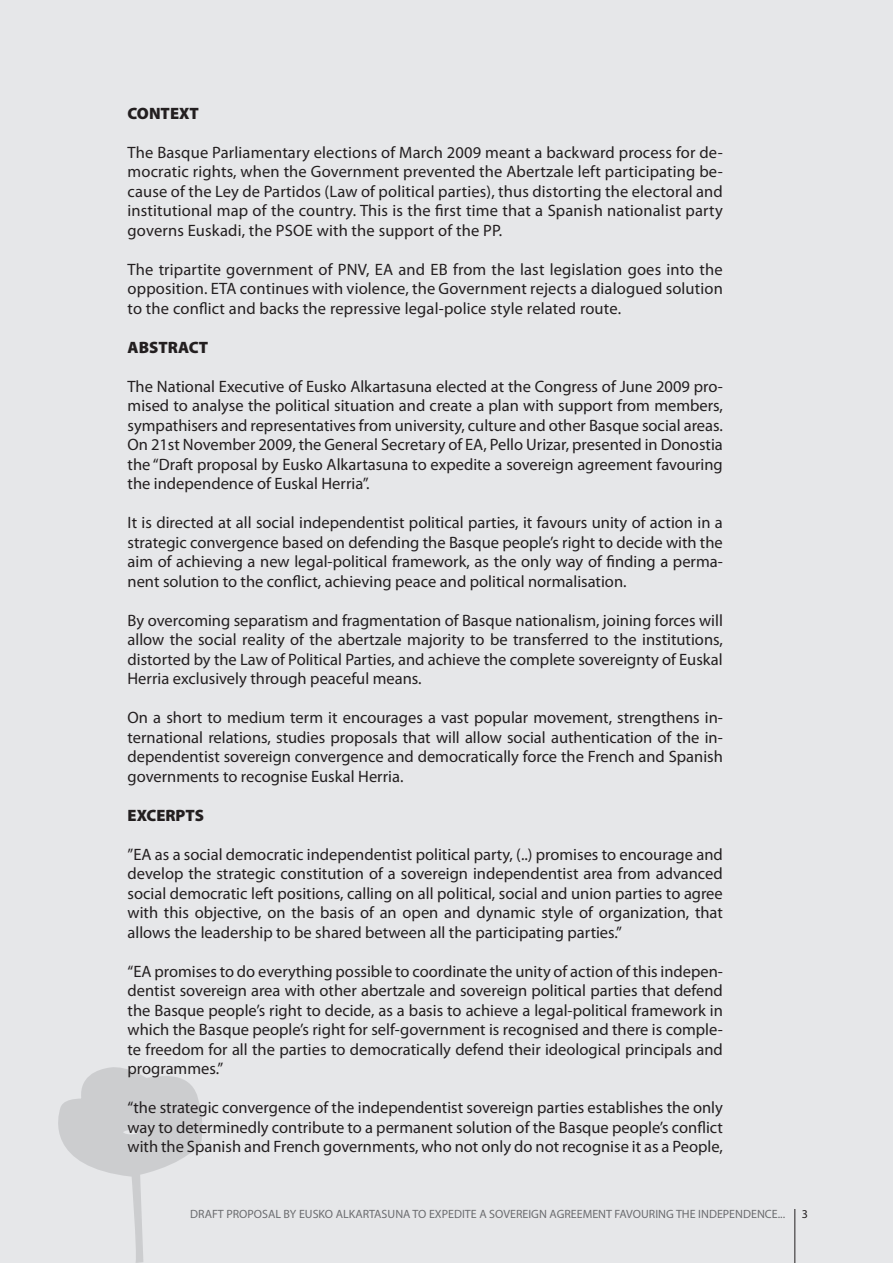
<style>
.page{position:relative;width:893px;height:1263px;background:#e6e7e9}
.page>*{position:absolute;margin:0;border:0;box-sizing:border-box;transform-origin:0 0}
.t1{font:16.5px/19.5px "Myriad Pro";color:#231f20;text-align:justify}
.t2{font:900 16.5px "Myriad Pro";color:#231f20}
.t3{font:12px "Myriad Pro";color:#6c6d70}
.t4{font:12px "Myriad Pro";color:#231f20}
</style>
<div class="page">
<hr style="left:794px;top:1209px;width:1px;height:54px;background:#231f20">
<svg style="left:58px;top:1067px;width:144px;height:196px"></svg>
<p class="t2" style="left:128px;top:102px;width:73px">CONTEXT</p>
<p class="t1" style="left:128px;top:142px;width:597px">The Basque Parliamentary elections of March 2009 meant a backward process for de&shy;mocratic rights, when the Government prevented the Abertzale left participating be&shy;cause of the Ley de Partidos (Law of political parties), thus distorting the electoral and institutional map of the country. This is the first time that a Spanish nationalist party governs Euskadi, the PSOE with the support of the PP.</p>
<p class="t1" style="left:128px;top:259px;width:597px">The tripartite government of PNV, EA and EB from the last legislation goes into the opposition. ETA continues with violence, the Government rejects a dialogued solution to the conflict and backs the repressive legal-police style related route.</p>
<p class="t2" style="left:128px;top:336px;width:82px">ABSTRACT</p>
<p class="t1" style="left:128px;top:376px;width:597px">The National Executive of Eusko Alkartasuna elected at the Congress of June 2009 pro&shy;mised to analyse the political situation and create a plan with support from members, sympathisers and representatives from university, culture and other Basque social areas.<br>On 21st November 2009, the General Secretary of EA, Pello Urizar, presented in Donostia the “Draft proposal by Eusko Alkartasuna to expedite a sovereign agreement favouring the independence of Euskal Herria”.</p>
<p class="t1" style="left:128px;top:513px;width:597px">It is directed at all social independentist political parties, it favours unity of action in a strategic convergence based on defending the Basque people’s right to decide with the aim of achieving a new legal-political framework, as the only way of finding a perma&shy;nent solution to the conflict, achieving peace and political normalisation.</p>
<p class="t1" style="left:128px;top:610px;width:597px">By overcoming separatism and fragmentation of Basque nationalism, joining forces will allow the social reality of the abertzale majority to be transferred to the institutions, distorted by the Law of Political Parties, and achieve the complete sovereignty of Euskal Herria exclusively through peaceful means.</p>
<p class="t1" style="left:128px;top:708px;width:597px">On a short to medium term it encourages a vast popular movement, strengthens in&shy;ternational relations, studies proposals that will allow social authentication of the in&shy;dependentist sovereign convergence and democratically force the French and Spanish governments to recognise Euskal Herria.</p>
<p class="t2" style="left:128px;top:804px;width:78px">EXCERPTS</p>
<p class="t1" style="left:128px;top:844px;width:597px">”EA as a social democratic independentist political party, (..) promises to encourage and develop the strategic constitution of a sovereign independentist area from advanced social democratic left positions, calling on all political, social and union parties to agree with this objective, on the basis of an open and dynamic style of organization, that allows the leadership to be shared between all the participating parties.”</p>
<p class="t1" style="left:128px;top:961px;width:597px">“EA promises to do everything possible to coordinate the unity of action of this indepen&shy;dentist sovereign area with other abertzale and sovereign political parties that defend the Basque people’s right to decide, as a basis to achieve a legal-political framework in which the Basque people’s right for self-government is recognised and there is comple&shy;te freedom for all the parties to democratically defend their ideological principals and programmes.”</p>
<p class="t1" style="left:128px;top:1098px;width:597px">“the strategic convergence of the independentist sovereign parties establishes the only way to determinedly contribute to a permanent solution of the Basque people’s conflict with the Spanish and French governments, who not only do not recognise it as a People,</p>
<p class="t3" style="left:190px;top:1207px;width:596px">DRAFT PROPOSAL BY EUSKO ALKARTASUNA TO EXPEDITE A SOVEREIGN AGREEMENT FAVOURING THE INDEPENDENCE...</p>
<p class="t4" style="left:802px;top:1207px;width:8px">3</p>
</div>
